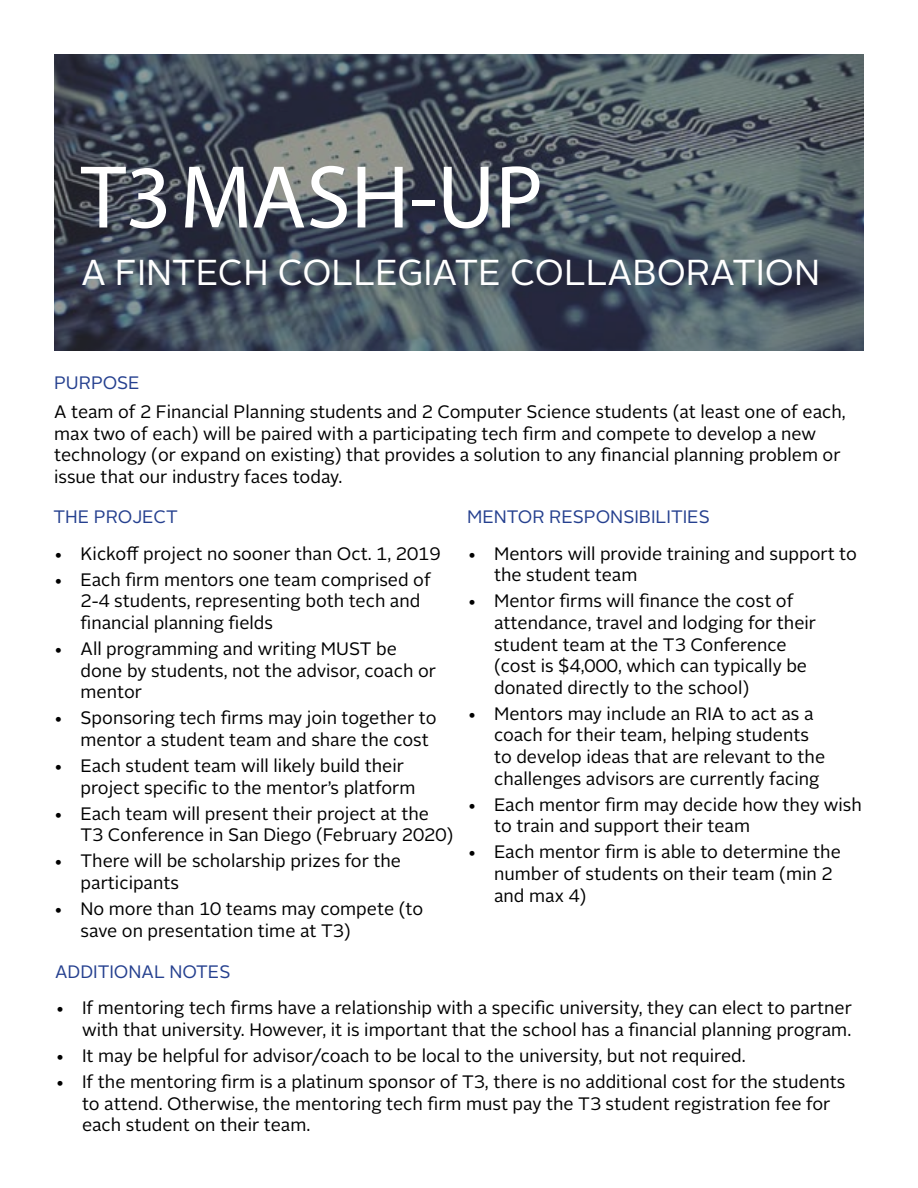
<style>
.page{position:relative;width:918px;height:1188px;background:#fff}
.page>*{position:absolute;margin:0;border:0;box-sizing:border-box;transform-origin:0 0}
.t1{font:90px "Myriad Pro";color:#fff}
.t2{font:36px "Alright Sans LT";color:#fff}
.t3{font:18px/21.6px "Alright Sans LT";color:#000}
.t4{font:18px "Alright Sans LT";color:#25408f}
</style>
<div class="page">
<svg style="left:54px;top:54px;width:810px;height:297px;background:#47515c"></svg>
<h1 class="t1" style="left:81px;top:142px;width:464px">T3 MASH-UP</h1>
<h2 class="t2" style="left:81px;top:248px;width:741px">A FINTECH COLLEGIATE COLLABORATION</h2>
<p class="t4" style="left:54px;top:370px;width:87px">PURPOSE</p>
<p class="t3" style="left:54px;top:401px;width:793px">A team of 2 Financial Planning students and 2 Computer Science students (at least one of each, max two of each) will be paired with a participating tech firm and compete to develop a new technology (or expand on existing) that provides a solution to any financial planning problem or issue that our industry faces today.</p>
<p class="t4" style="left:54px;top:505px;width:126px">THE PROJECT</p>
<p class="t3" style="left:54px;top:543px;width:388px">• Kickoff project no sooner than Oct. 1, 2019</p>
<p class="t3" style="left:81px;top:569px;width:352px;text-indent:-27px">• Each firm mentors one team comprised of<br>2-4 students, representing both tech and financial planning fields</p>
<p class="t3" style="left:81px;top:638px;width:357px;text-indent:-27px">• All programming and writing MUST be done by students, not the advisor, coach or mentor</p>
<p class="t3" style="left:81px;top:708px;width:358px;text-indent:-27px">• Sponsoring tech firms may join together to mentor a student team and share the cost</p>
<p class="t3" style="left:81px;top:755px;width:337px;text-indent:-27px">• Each student team will likely build their project specific to the mentor’s platform</p>
<p class="t3" style="left:81px;top:803px;width:374px;text-indent:-27px">• Each team will present their project at the<br>T3 Conference in San Diego (February 2020)</p>
<p class="t3" style="left:81px;top:851px;width:322px;text-indent:-27px">• There will be scholarship prizes for the participants</p>
<p class="t3" style="left:81px;top:898px;width:344px;text-indent:-27px">• No more than 10 teams may compete (to save on presentation time at T3)</p>
<p class="t4" style="left:55px;top:959px;width:177px">ADDITIONAL NOTES</p>
<p class="t3" style="left:55px;top:997px;width:799px;text-align:right">• If mentoring tech firms have a relationship with a specific university, they can elect to partner with that university. However, it is important that the school has a financial planning program.</p>
<p class="t3" style="left:55px;top:1045px;width:692px">• It may be helpful for advisor/coach to be local to the university, but not required.</p>
<p class="t3" style="left:82px;top:1071px;width:765px;text-indent:-27px">• If the mentoring firm is a platinum sponsor of T3, there is no additional cost for the students to attend. Otherwise, the mentoring tech firm must pay the T3 student registration fee for each student on their team.</p>
<p class="t4" style="left:467px;top:505px;width:244px">MENTOR RESPONSIBILITIES</p>
<p class="t3" style="left:494px;top:543px;width:364px;text-indent:-27px">• Mentors will provide training and support to the student team</p>
<p class="t3" style="left:494px;top:591px;width:324px;text-indent:-27px">• Mentor firms will finance the cost of attendance, travel and lodging for their student team at the T3 Conference (cost is $4,000, which can typically be donated directly to the school)</p>
<p class="t3" style="left:494px;top:703px;width:333px;text-indent:-27px">• Mentors may include an RIA to act as a coach for their team, helping students to develop ideas that are relevant to the challenges advisors are currently facing</p>
<p class="t3" style="left:494px;top:794px;width:369px;text-indent:-27px">• Each mentor firm may decide how they wish to train and support their team</p>
<p class="t3" style="left:494px;top:842px;width:348px;text-indent:-27px">• Each mentor firm is able to determine the number of students on their team (min 2 and max 4)</p>
</div>
